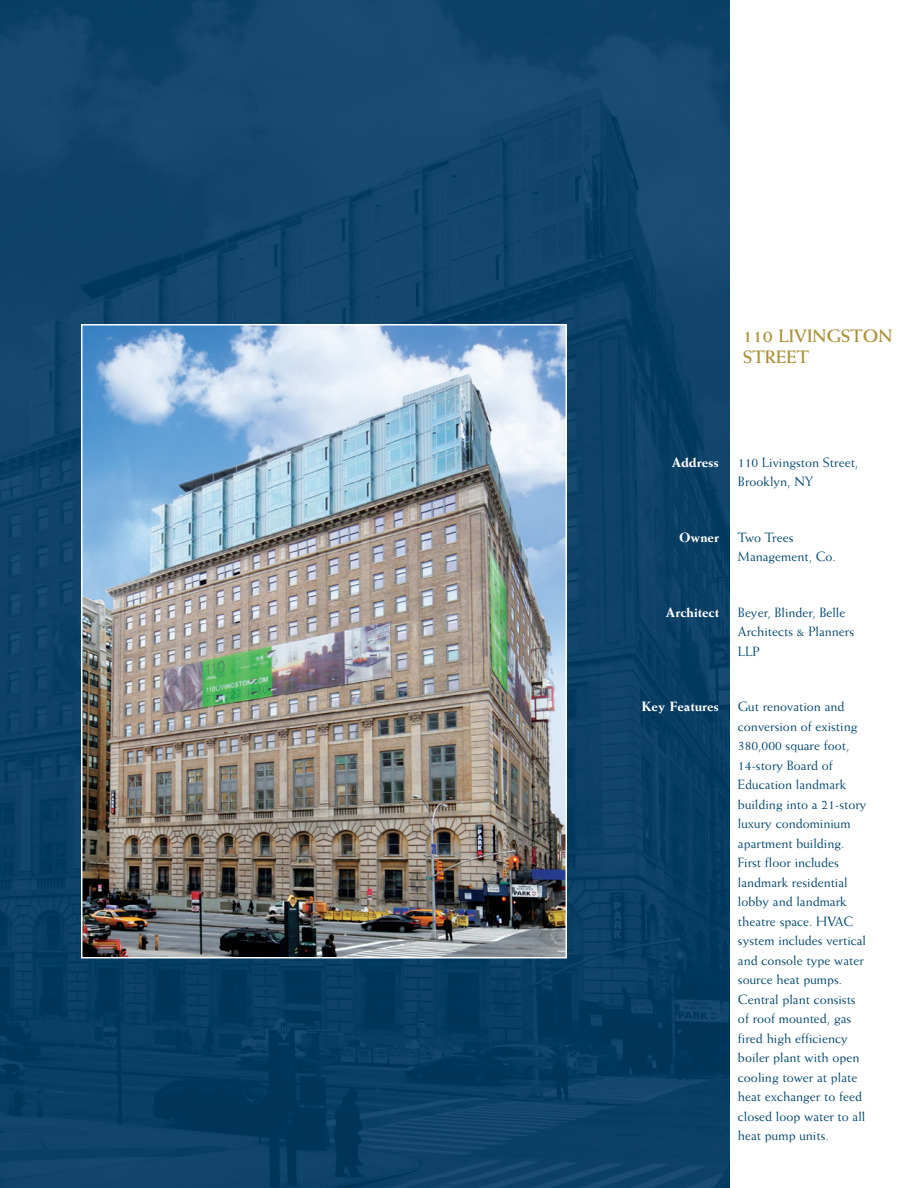
<style>
.page{position:relative;width:918px;height:1188px;background:#fff}
.page>*{position:absolute;margin:0;border:0;box-sizing:border-box;transform-origin:0 0}
.t1{font:700 18px/21.6px "Weiss";color:#ac923c}
.t2{font:13.5px/19.5px "Weiss";color:#00466b}
.t3{font:800 13.5px "Weiss";color:#fff}
</style>
<div class="page">
<img style="left:0;top:0;width:729px;height:1188px">
<img style="left:81px;top:324px;width:486px;height:634px">
<p class="t1" style="left:743px;top:325px;width:151px">110 LIVINGSTON<br>STREET</p>
<p class="t3" style="left:672px;top:454px;width:49px">Address</p>
<p class="t2" style="left:738px;top:452px;width:122px">110 Livingston Street,<br>Brooklyn, NY</p>
<p class="t3" style="left:679px;top:529px;width:41px">Owner</p>
<p class="t2" style="left:738px;top:527px;width:99px">Two Trees<br>Management, Co.</p>
<p class="t3" style="left:666px;top:604px;width:55px">Architect</p>
<p class="t2" style="left:738px;top:602px;width:118px">Beyer, Blinder, Belle<br>Architects &amp; Planners<br>LLP</p>
<p class="t3" style="left:642px;top:699px;width:79px">Key Features</p>
<p class="t2" style="left:738px;top:697px;width:130px">Gut renovation and conversion of existing<br>380,000 square foot,<br>14-story Board of<br>Education landmark building into a 21-story luxury condominium apartment building.<br>First floor includes landmark residential lobby and landmark theatre space. HVAC system includes vertical and console type water source heat pumps.<br>Central plant consists of roof mounted, gas fired high efficiency boiler plant with open cooling tower at plate heat exchanger to feed closed loop water to all heat pump units.</p>
</div>
